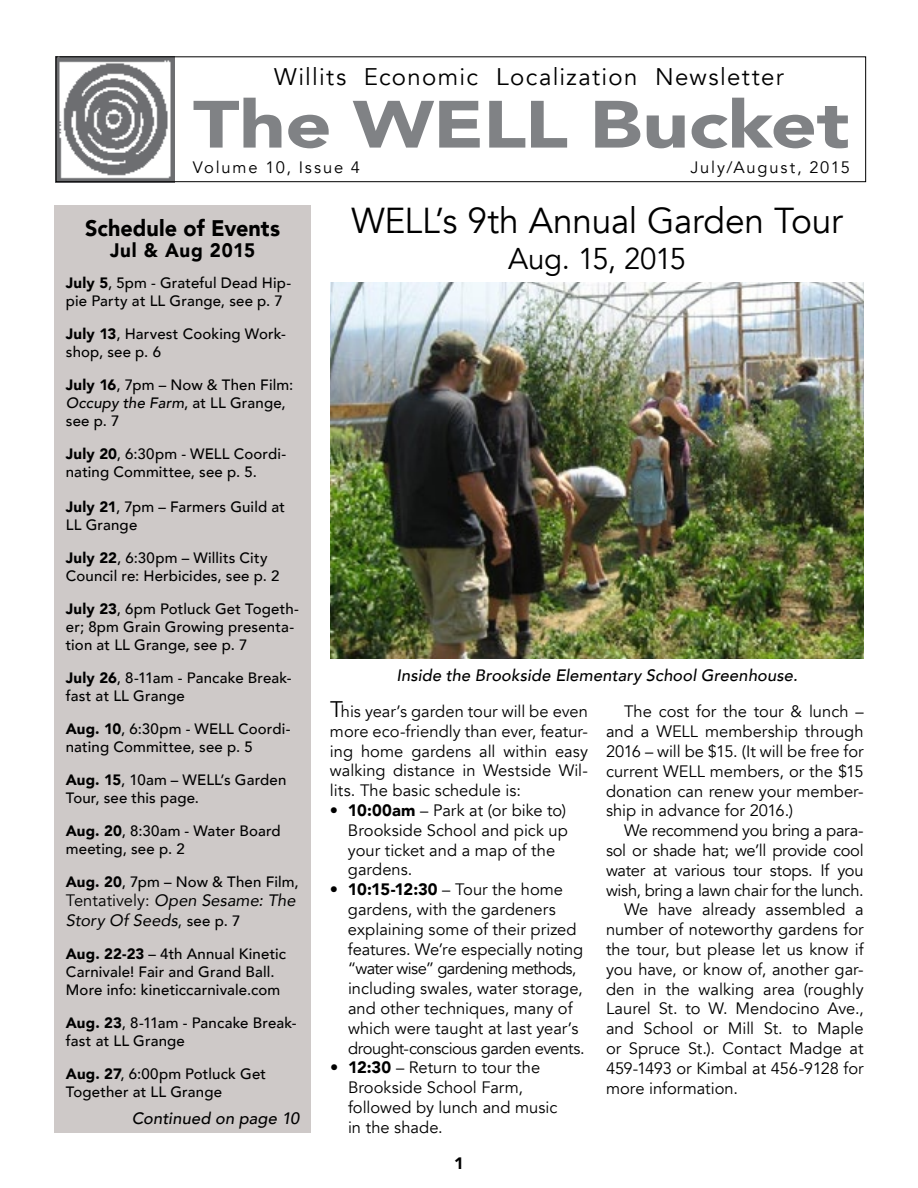
<style>
.page{position:relative;width:918px;height:1188px;background:#fff}
.page>*{position:absolute;margin:0;border:0;box-sizing:border-box;transform-origin:0 0}
.t1{font:900 66px "Avenir";letter-spacing:-.005em;color:#808285;scale:1.23 1}
.t2{font:36px "Avenir";letter-spacing:-.005em;color:#000}
.t3{font:30px "Avenir";letter-spacing:-.025em;color:#000}
.t4{font:24px "Avenir";letter-spacing:.055em;color:#000}
.t5{font:900 22.5px "Avenir";color:#000;scale:.96 1}
.t6{font:900 19.5px "Avenir";letter-spacing:.04em;color:#000;scale:.96 1}
.t7{font:16.5px/19.8px "Avenir";color:#000}
.t8{font:16.5px "Avenir";letter-spacing:-.02em;color:#000}
.t9{font:italic 500 16.5px "Avenir";letter-spacing:.01em;color:#000}
.t10{font:italic 16.5px/19.8px "Avenir";letter-spacing:.005em;color:#000}
.t11{font:16.5px "Avenir";letter-spacing:.11em;color:#000}
.t12{font:900 16.5px "Avenir";color:#000}
.t13{font:500 15px/18px "Avenir";letter-spacing:.01em;color:#000}
.s1{font-weight:900}
.s2{font-style:italic}
.s3{font-style:normal}
.s4{font-weight:500;font-style:normal;font-size:15px}
.s5{font-size:22.5px}
</style>
<div class="page">
<div style="left:55px;top:206px;width:256px;height:927px;background:#cec9c8"></div>
<img style="left:58px;top:58px;width:117px;height:122px">
<div style="left:56px;top:56px;width:810px;height:126px;border:1px solid #000"></div>
<img style="left:330px;top:282px;width:534px;height:377px">
<h3 class="t4" style="left:274px;top:62px;width:511px">Willits Economic Localization Newsletter</h3>
<h1 class="t1" style="left:193px;top:68px;width:535px">The WELL Bucket</h1>
<p class="t11" style="left:193px;top:158px;width:169px">Volume 10, Issue 4</p>
<p class="t11" style="left:690px;top:158px;width:161px">July/August, 2015</p>
<h3 class="t5" style="left:85px;top:209px;width:204px">Schedule of Events</h3>
<p class="t6" style="left:110px;top:234px;width:153px">Jul &amp; Aug 2015</p>
<p class="t13" style="left:66px;top:273px;width:227px"><span class="s1">July 5</span>, 5pm - Grateful Dead Hip&shy;pie Party at LL Grange, see p. 7</p>
<p class="t13" style="left:66px;top:324px;width:222px"><span class="s1">July 13</span>, Harvest Cooking Work&shy;shop, see p. 6</p>
<p class="t13" style="left:66px;top:375px;width:229px"><span class="s1">July 16</span>, 7pm – Now &amp; Then Film:<br><span class="s2">Occupy the Farm</span>, at LL Grange, see p. 7</p>
<p class="t13" style="left:66px;top:444px;width:222px"><span class="s1">July 20</span>, 6:30pm - WELL Coordi&shy;nating Committee, see p. 5.</p>
<p class="t13" style="left:66px;top:497px;width:221px"><span class="s1">July 21</span>, 7pm – Farmers Guild at<br>LL Grange</p>
<p class="t13" style="left:66px;top:548px;width:215px"><span class="s1">July 22</span>, 6:30pm – Willits City<br>Council re: Herbicides, see p. 2</p>
<p class="t13" style="left:66px;top:599px;width:235px"><span class="s1">July 23</span>, 6pm Potluck Get Togeth&shy;er; 8pm Grain Growing presenta&shy;tion at LL Grange, see p. 7</p>
<p class="t13" style="left:66px;top:668px;width:227px"><span class="s1">July 26</span>, 8-11am - Pancake Break&shy;fast at LL Grange</p>
<p class="t13" style="left:66px;top:719px;width:226px"><span class="s1">Aug. 10</span>, 6:30pm - WELL Coordi&shy;nating Committee, see p. 5</p>
<p class="t13" style="left:66px;top:770px;width:222px"><span class="s1">Aug. 15</span>, 10am – WELL’s Garden<br>Tour, see this page.</p>
<p class="t13" style="left:66px;top:821px;width:216px"><span class="s1">Aug. 20</span>, 8:30am - Water Board meeting, see p. 2</p>
<p class="t13" style="left:66px;top:872px;width:234px"><span class="s1">Aug. 20</span>, 7pm – Now &amp; Then Film,</p>
<p class="t10" style="left:66px;top:891px;width:231px"><span class="s3">Tentatively:</span> Open Sesame: The<br>Story Of Seeds<span class="s3">,</span> <span class="s4">see p. 7</span></p>
<p class="t13" style="left:66px;top:944px;width:222px"><span class="s1">Aug. 22-23</span> – 4th Annual Kinetic<br>Carnivale! Fair and Grand Ball.<br>More info: kineticcarnivale.com</p>
<p class="t13" style="left:66px;top:1013px;width:232px"><span class="s1">Aug. 23</span>, 8-11am - Pancake Break&shy;fast at LL Grange</p>
<p class="t13" style="left:66px;top:1064px;width:202px"><span class="s1">Aug. 27</span>, 6:00pm Potluck Get<br>Together at LL Grange</p>
<p class="t9" style="left:132px;top:1109px;width:169px">Continued on page 10</p>
<h2 class="t2" style="left:351px;top:199px;width:493px">WELL’s 9th Annual Garden Tour</h2>
<h3 class="t3" style="left:508px;top:240px;width:179px">Aug. 15, 2015</h3>
<p class="t9" style="left:396px;top:666px;width:403px">Inside the Brookside Elementary School Greenhouse.</p>
<p class="t7" style="left:330px;top:702px;width:260px;text-align:justify"><span class="s5">T</span>his year’s garden tour will be even more eco-friendly than ever, featur&shy;ing home gardens all within easy walking distance in Westside Wil&shy;lits. The basic schedule is:</p>
<p class="t7" style="left:348px;top:801px;width:221px;text-indent:-18px">• <span class="s1">10:00am</span> – Park at (or bike to)<br>Brookside School and pick up your ticket and a map of the gardens.</p>
<p class="t7" style="left:348px;top:880px;width:238px;text-indent:-18px">• <span class="s1">10:15-12:30</span> – Tour the home gardens, with the gardeners explaining some of their prized features. We’re especially noting “water wise” gardening methods, including swales, water storage, and other techniques, many of which were taught at last year’s drought-conscious garden events.</p>
<p class="t7" style="left:348px;top:1058px;width:211px;text-indent:-18px">• <span class="s1">12:30</span> – Return to tour the<br>Brookside School Farm, followed by lunch and music in the shade.</p>
<p class="t12" style="left:454px;top:1149px;width:11px">1</p>
<p class="t7" style="left:606px;top:702px;width:259px;text-align:justify;text-indent:18px">The cost for the tour &amp; lunch – and a WELL membership through 2016 – will be $15. (It will be free for current WELL members, or the $15 donation can renew your member&shy;ship in advance for 2016.)</p>
<p class="t7" style="left:624px;top:821px;width:241px">We recommend you bring a para-</p>
<p class="t8" style="left:606px;top:840px;width:259px">sol or shade hat; we’ll provide cool</p>
<p class="t8" style="left:606px;top:860px;width:259px">water at various tour stops. If you</p>
<p class="t8" style="left:606px;top:880px;width:259px">wish, bring a lawn chair for the lunch.</p>
<p class="t7" style="left:624px;top:900px;width:241px">We have already assembled a</p>
<p class="t7" style="left:606px;top:920px;width:259px">number of noteworthy gardens for</p>
<p class="t7" style="left:606px;top:940px;width:259px">the tour, but please let us know if</p>
<p class="t7" style="left:606px;top:959px;width:259px">you have, or know of, another gar-</p>
<p class="t7" style="left:606px;top:979px;width:259px">den in the walking area (roughly</p>
<p class="t7" style="left:606px;top:999px;width:259px">Laurel St. to W. Mendocino Ave.,</p>
<p class="t7" style="left:606px;top:1019px;width:259px">and School or Mill St. to Maple</p>
<p class="t7" style="left:606px;top:1039px;width:259px">or Spruce St.). Contact Madge at</p>
<p class="t7" style="left:606px;top:1058px;width:259px">459-1493 or Kimbal at 456-9128 for</p>
<p class="t7" style="left:606px;top:1078px;width:134px">more information.</p>
</div>
